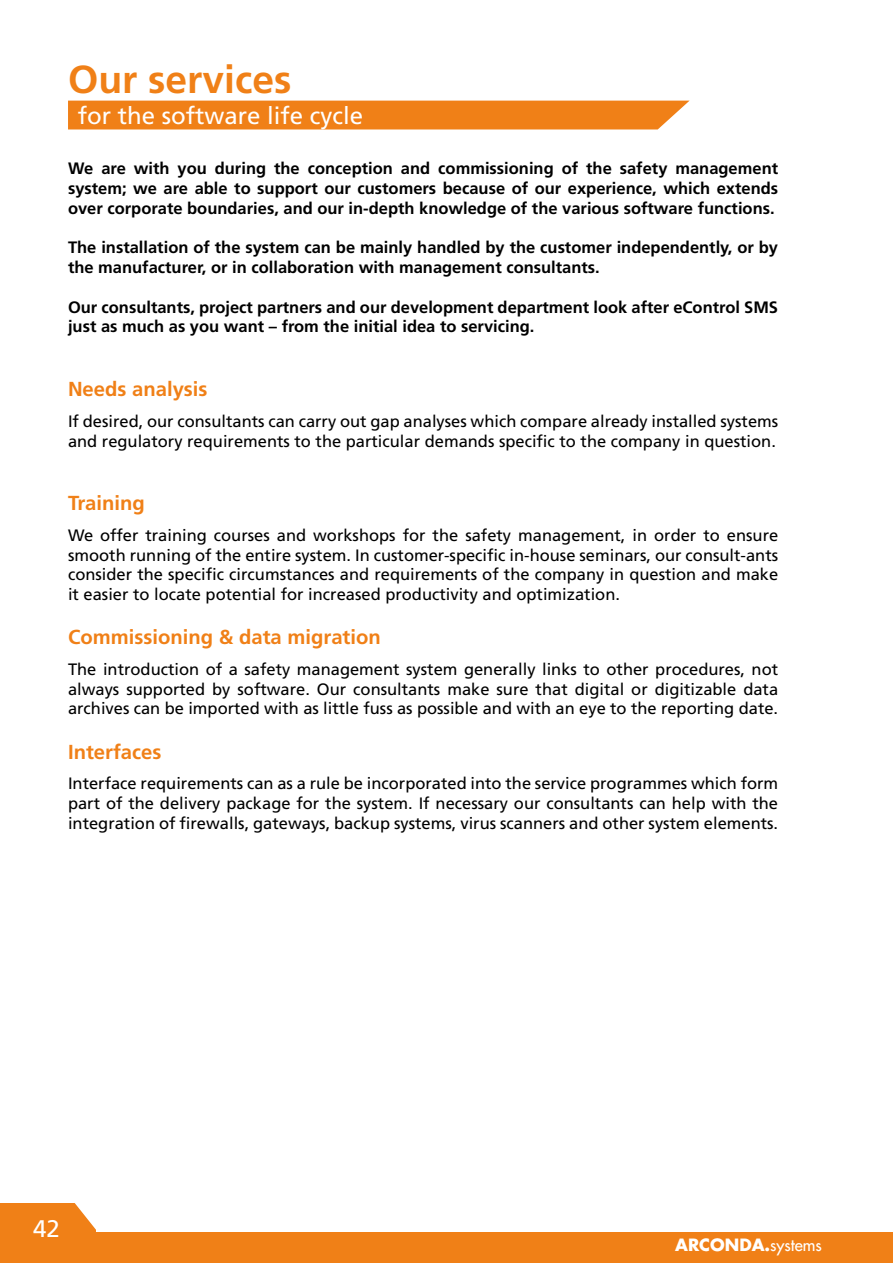
<style>
.page{position:relative;width:893px;height:1263px;background:#fff}
.page>*{position:absolute;margin:0;border:0;box-sizing:border-box;transform-origin:0 0}
.t1{font:700 39px "Frutiger LT Std";color:#f08017}
.t2{font:24px "Frutiger LT Std";color:#fff}
.t3{font:700 20.25px "Frutiger LT Std";color:#f08017}
.t4{font:16.5px/19.8px "Frutiger LT Std";color:#000;text-align:justify}
.t5{font:700 16.5px/19.8px "Frutiger LT Std";color:#000}
.t6{font:700 16.5px "Futura Std";color:#fff}
.s1{font-weight:500}
</style>
<div class="page">
<div style="left:0;top:1203px;width:892px;height:60px;background:#f08017"></div>
<svg style="left:74px;top:1203px;width:23px;height:29px"></svg>
<div style="left:97px;top:1132px;width:795px;height:100px;background:#fff"></div>
<div style="left:68px;top:101px;width:621px;height:28px;background:#f08017"></div>
<h1 class="t1" style="left:68px;top:57px;width:225px">Our services</h1>
<h2 class="t2" style="left:78px;top:102px;width:287px">for the software life cycle</h2>
<p class="t5" style="left:68px;top:158px;width:712px;text-align:justify">We are with you during the conception and commissioning of the safety management system; we are able to support our customers because of our experience, which extends over corporate boundaries, and our in-depth knowledge of the various software functions.</p>
<p class="t5" style="left:68px;top:238px;width:712px">The installation of the system can be mainly handled by the customer independently, or by the manufacturer, or in collaboration with management consultants.</p>
<p class="t5" style="left:68px;top:297px;width:712px">Our consultants, project partners and our development department look after eControl SMS just as much as you want – from the initial idea to servicing.</p>
<p class="t3" style="left:68px;top:377px;width:141px">Needs analysis</p>
<p class="t4" style="left:68px;top:411px;width:712px">If desired, our consultants can carry out gap analyses which compare already installed systems and regulatory requirements to the particular demands specific to the company in question.</p>
<p class="t3" style="left:68px;top:491px;width:78px">Training</p>
<p class="t4" style="left:68px;top:525px;width:712px">We offer training courses and workshops for the safety management, in order to ensure smooth running of the entire system. In customer-specific in-house seminars, our consult-ants consider the specific circumstances and requirements of the company in question and make it easier to locate potential for increased productivity and optimization.</p>
<p class="t3" style="left:68px;top:625px;width:314px">Commissioning &amp; data migration</p>
<p class="t4" style="left:68px;top:659px;width:712px">The introduction of a safety management system generally links to other procedures, not always supported by software. Our consultants make sure that digital or digitizable data archives can be imported with as little fuss as possible and with an eye to the reporting date.</p>
<p class="t3" style="left:68px;top:740px;width:95px">Interfaces</p>
<p class="t4" style="left:68px;top:773px;width:712px">Interface requirements can as a rule be incorporated into the service programmes which form part of the delivery package for the system. If necessary our consultants can help with the integration of firewalls, gateways, backup systems, virus scanners and other system elements.</p>
<h2 class="t2" style="left:33px;top:1214px;width:28px">42</h2>
<p class="t6" style="left:675px;top:1233px;width:148px">ARCONDA.<span class="s1">systems</span></p>
</div>
